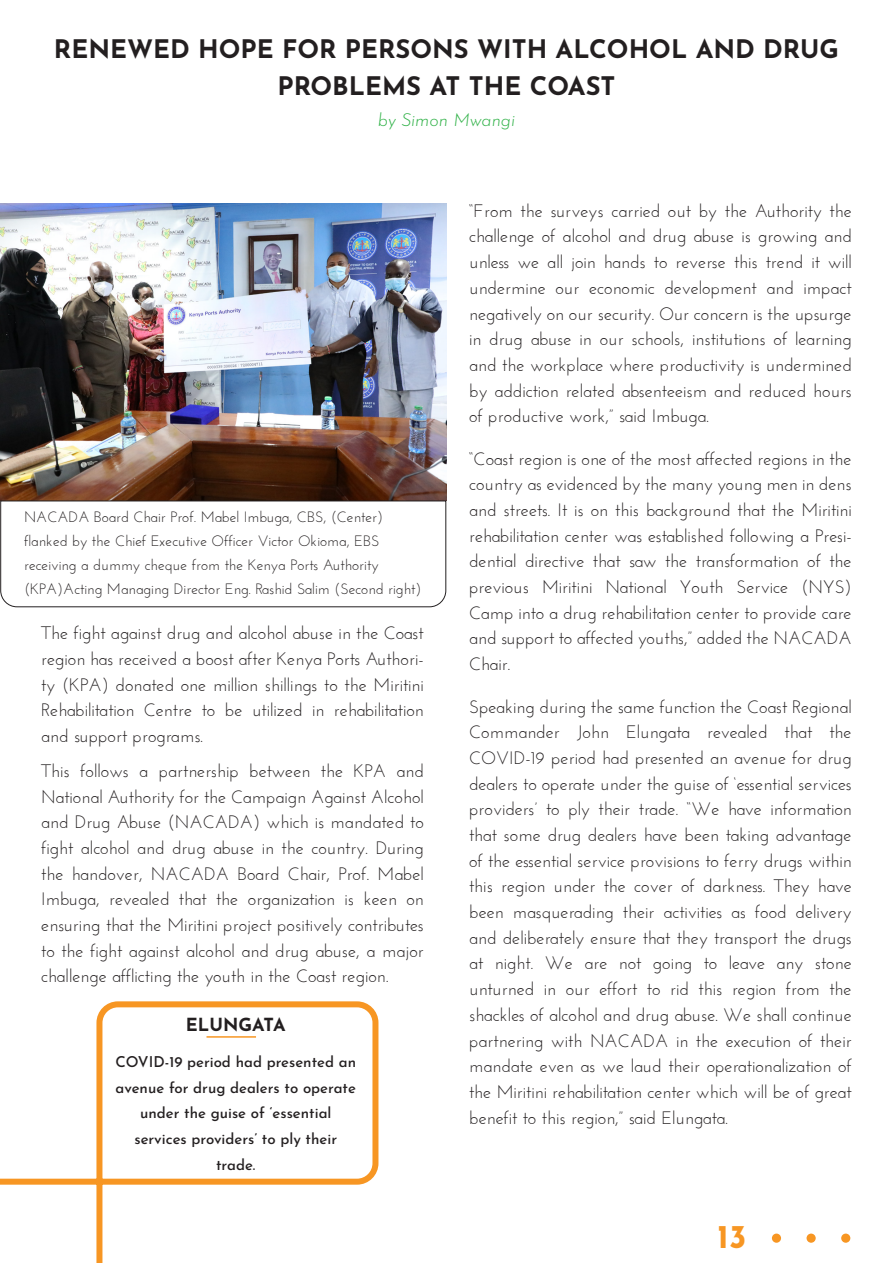
<style>
.page{position:relative;width:893px;height:1263px;background:#fff}
.page>*{position:absolute;margin:0;border:0;box-sizing:border-box;transform-origin:0 0}
.t1{font:700 33px "Josefin Sans";color:#f79623}
.t2{font:700 25.5px/37.5px "Josefin Sans";color:#231f20;text-align:center}
.t3{font:18px/25.7px "Josefin Sans";color:#231f20;text-align:justify}
.t4{font:italic 100 18px "Josefin Sans";color:#34b34b}
.t5{font:700 18px "Josefin Sans";color:#231f20}
.t6{font:15px/24px "Josefin Sans";color:#231f20}
.t7{font:500 15px/25.7px "Josefin Sans";color:#231f20;text-align:center}
</style>
<div class="page">
<img style="left:0;top:203px;width:446px;height:297px">
<svg style="left:0;top:500px;width:447px;height:107px"></svg>
<svg style="left:0;top:1001px;width:379px;height:262px"></svg>
<div style="left:772px;top:1233px;width:9px;height:10px;background:#f79623;border-radius:50%"></div>
<svg style="left:806px;top:1233px;width:10px;height:10px"></svg>
<div style="left:841px;top:1233px;width:9px;height:10px;background:#f79623;border-radius:50%"></div>
<h2 class="t2" style="left:54px;top:28px;width:786px">RENEWED HOPE FOR PERSONS WITH ALCOHOL AND DRUG<br>PROBLEMS AT THE COAST</h2>
<p class="t4" style="left:378px;top:104px;width:139px">by Simon Mwangi</p>
<p class="t6" style="left:24px;top:504px;width:399px">NACADA Board Chair Prof. Mabel Imbuga, CBS, (Center) flanked by the Chief Executive Officer Victor Okioma, EBS receiving a dummy cheque from the Kenya Ports Authority (KPA)Acting Managing Director Eng. Rashid Salim (Second right)</p>
<p class="t3" style="left:41px;top:620px;width:384px">The fight against drug and alcohol abuse in the Coast region has received a boost after Kenya Ports Authori&shy;ty (KPA) donated one million shillings to the Miritini Rehabilitation Centre to be utilized in rehabilitation and support programs.</p>
<p class="t3" style="left:41px;top:758px;width:384px">This follows a partnership between the KPA and National Authority for the Campaign Against Alcohol and Drug Abuse (NACADA) which is mandated to fight alcohol and drug abuse in the country. During the handover, NACADA Board Chair, Prof. Mabel Imbuga, revealed that the organization is keen on ensuring that the Miritini project positively contributes to the fight against alcohol and drug abuse, a major challenge afflicting the youth in the Coast region.</p>
<p class="t5" style="left:186px;top:1011px;width:101px">ELUNGATA</p>
<p class="t7" style="left:115px;top:1047px;width:242px">COVID-19 period had presented an avenue for drug dealers to operate under the guise of ‘essential services providers’ to ply their trade.</p>
<p class="t3" style="left:469px;top:198px;width:384px">“From the surveys carried out by the Authority the challenge of alcohol and drug abuse is growing and unless we all join hands to reverse this trend it will undermine our economic development and impact negatively on our security. Our concern is the upsurge in drug abuse in our schools, institutions of learning and the workplace where productivity is undermined by addiction related absenteeism and reduced hours of productive work,” said Imbuga.</p>
<p class="t3" style="left:469px;top:445px;width:384px">“Coast region is one of the most affected regions in the country as evidenced by the many young men in dens and streets. It is on this background that the Miritini rehabilitation center was established following a Presi&shy;dential directive that saw the transformation of the previous Miritini National Youth Service (NYS)<br>Camp into a drug rehabilitation center to provide care and support to affected youths,” added the NACADA Chair.</p>
<p class="t3" style="left:469px;top:693px;width:384px">Speaking during the same function the Coast Regional Commander John Elungata revealed that the COVID-19 period had presented an avenue for drug dealers to operate under the guise of ‘essential services providers’ to ply their trade. “We have information that some drug dealers have been taking advantage of the essential service provisions to ferry drugs within this region under the cover of darkness. They have been masquerading their activities as food delivery and deliberately ensure that they transport the drugs at night. We are not going to leave any stone unturned in our effort to rid this region from the shackles of alcohol and drug abuse. We shall continue partnering with NACADA in the execution of their mandate even as we laud their operationalization of the Miritini rehabilitation center which will be of great benefit to this region,” said Elungata.</p>
<h1 class="t1" style="left:718px;top:1212px;width:30px">13</h1>
</div>
